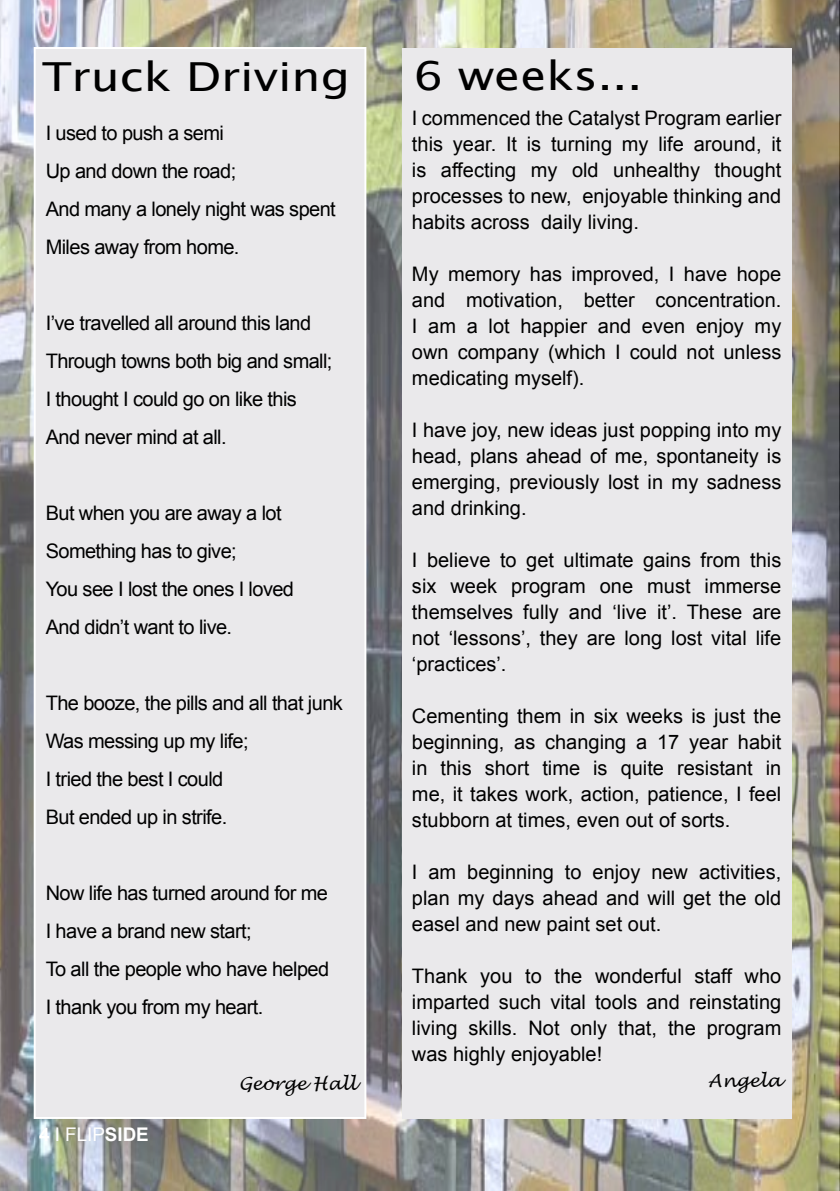
<style>
.page{position:relative;width:840px;height:1191px;background:#fff}
.page>*{position:absolute;margin:0;border:0;box-sizing:border-box;transform-origin:0 0}
.t1{font:40px "Lucida Sans Unicode";color:#000;scale:1.17 1}
.t2{font:20px/26px "Arial";letter-spacing:-.03em;color:#000;text-align:justify}
.t3{font:700 18.8px "Arial";color:#fff}
.t4{font:italic 18px "Lucida Handwriting";letter-spacing:-.01em;color:#000}
.s1{font-weight:400}
</style>
<div class="page">
<hr style="left:839px;top:0;width:1px;height:1191px;background:#5e5e5e">
<img style="left:0;top:0;width:839px;height:1191px">
<div style="left:35px;top:48px;width:330px;height:1070px;background:#eae9eb"></div>
<div style="left:34px;top:47px;width:332px;height:1072px;border:2px solid #fff"></div>
<div style="left:402px;top:48px;width:388px;height:1071px;background:#eae9eb"></div>
<h1 class="t1" style="left:42px;top:46px;width:264px">Truck Driving</h1>
<p class="t2" style="left:46px;top:114px;width:291px;line-height:38px;text-align:left">I used to push a semi<br>Up and down the road;<br>And many a lonely night was spent<br>Miles away from home.</p>
<p class="t2" style="left:46px;top:304px;width:288px;line-height:38px;text-align:left">I’ve travelled all around this land<br>Through towns both big and small;<br>I thought I could go on like this<br>And never mind at all.</p>
<p class="t2" style="left:46px;top:494px;width:250px;line-height:38px;text-align:left">But when you are away a lot<br>Something has to give;<br>You see I lost the ones I loved<br>And didn’t want to live.</p>
<p class="t2" style="left:46px;top:684px;width:298px;line-height:38px;text-align:left">The booze, the pills and all that junk<br>Was messing up my life;<br>I tried the best I could<br>But ended up in strife.</p>
<p class="t2" style="left:46px;top:874px;width:285px;line-height:38px;text-align:left">Now life has turned around for me<br>I have a brand new start;<br>To all the people who have helped<br>I thank you from my heart.</p>
<p class="t3" style="left:39px;top:1121px;width:111px">4 <span class="s1">I FLIP</span>SIDE</p>
<p class="t4" style="left:239px;top:1072px;width:119px">George Hall</p>
<h1 class="t1" style="left:413px;top:44px;width:196px">6 weeks...</h1>
<p class="t2" style="left:412px;top:105px;width:370px">I commenced the Catalyst Program earlier this year. It is turning my life around, it is affecting my old unhealthy thought processes to new, enjoyable thinking and habits across daily living.</p>
<p class="t2" style="left:412px;top:261px;width:370px">My memory has improved, I have hope and motivation, better concentration.<br>I am a lot happier and even enjoy my own company (which I could not unless medicating myself).</p>
<p class="t2" style="left:412px;top:417px;width:370px">I have joy, new ideas just popping into my head, plans ahead of me, spontaneity is emerging, previously lost in my sadness and drinking.</p>
<p class="t2" style="left:412px;top:547px;width:370px">I believe to get ultimate gains from this six week program one must immerse themselves fully and ‘live it’. These are not ‘lessons’, they are long lost vital life ‘practices’.</p>
<p class="t2" style="left:412px;top:703px;width:370px">Cementing them in six weeks is just the beginning, as changing a 17 year habit in this short time is quite resistant in me, it takes work, action, patience, I feel stubborn at times, even out of sorts.</p>
<p class="t2" style="left:412px;top:859px;width:370px">I am beginning to enjoy new activities, plan my days ahead and will get the old easel and new paint set out.</p>
<p class="t2" style="left:412px;top:963px;width:370px">Thank you to the wonderful staff who imparted such vital tools and reinstating living skills. Not only that, the program was highly enjoyable!</p>
<p class="t4" style="left:707px;top:1069px;width:75px">Angela</p>
</div>
